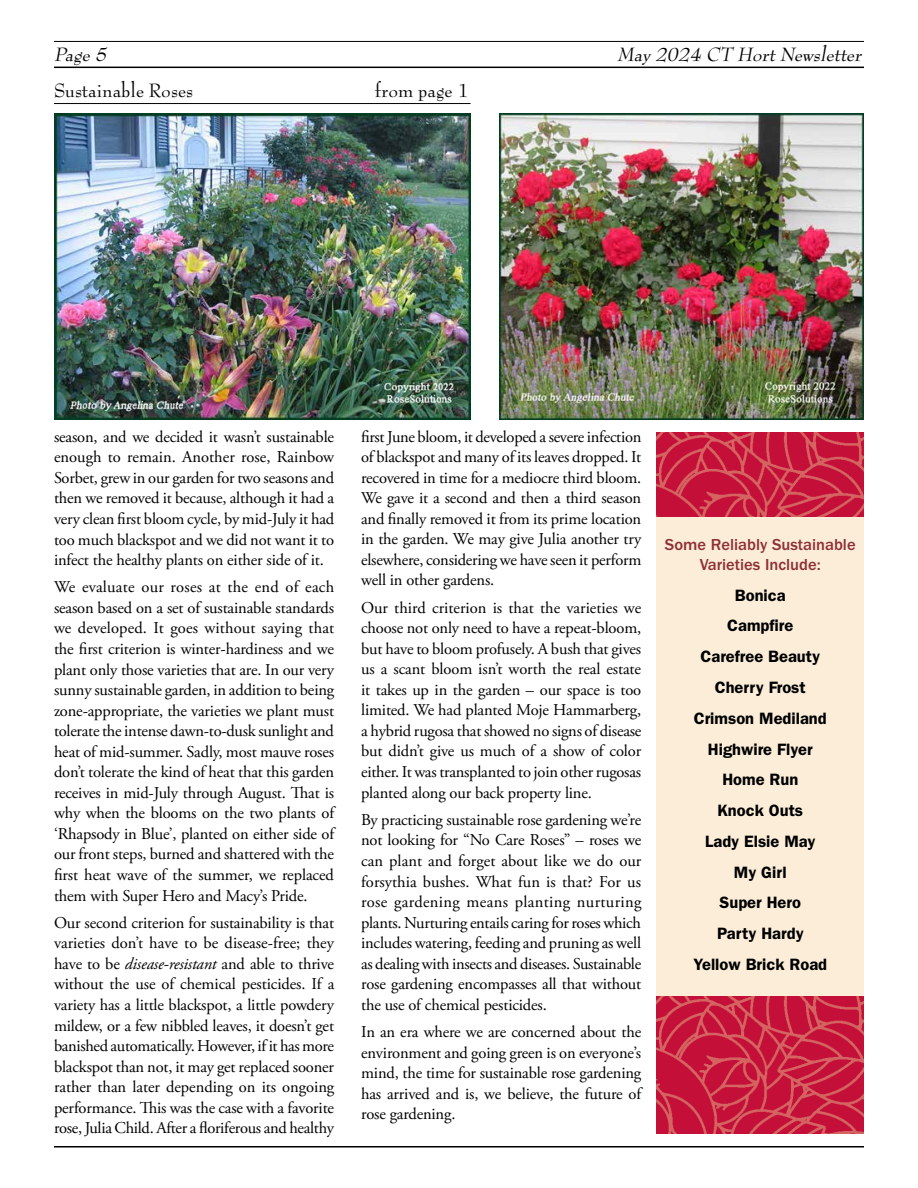
<style>
.page{position:relative;width:918px;height:1188px;background:#fff}
.page>*{position:absolute;margin:0;border:0;box-sizing:border-box;transform-origin:0 0}
.t1{font:italic 21px "Bernhard Modern Std";color:#000}
.t2{font:21px "Bernhard Modern Std";color:#000}
.t3{font:16.5px/20.5px "Adobe Garamond Pro";letter-spacing:-.01em;color:#000;text-align:justify}
.t4{font:600 16.5px/30.8px "ITC Franklin Gothic Std";color:#000;text-align:center}
.t5{font:500 16.5px/19.5px "ITC Franklin Gothic Std";color:#8e2f35;text-align:center}
.s1{font-style:italic}
</style>
<div class="page">
<hr style="left:54px;top:1146px;width:810px;height:2px;background:#000">
<hr style="left:54px;top:41px;width:810px;height:1px;background:#000">
<hr style="left:54px;top:67px;width:810px;height:1px;background:#000">
<div style="left:656px;top:491px;width:208px;height:564px;background:#fbedd8"></div>
<hr style="left:54px;top:103px;width:417px;height:1px;background:#000">
<img style="left:54px;top:114px;width:417px;height:305px">
<img style="left:500px;top:114px;width:364px;height:305px">
<img style="left:656px;top:996px;width:208px;height:138px">
<img style="left:656px;top:432px;width:208px;height:85px">
<p class="t1" style="left:54px;top:43px;width:58px">Page 5</p>
<p class="t1" style="left:617px;top:43px;width:250px">May 2024 CT HortNewsletter</p>
<p class="t2" style="left:54px;top:79px;width:141px">Sustainable Roses</p>
<p class="t2" style="left:375px;top:79px;width:96px">from page 1</p>
<p class="t3" style="left:54px;top:427px;width:282px">season, and we decided it wasn’t sustainable enough to remain. Another rose, Rainbow Sorbet, grew in our garden for two seasons and then we removed it because, although it had a very clean first bloom cycle, by mid-July it had too much blackspot and we did not want it to infect the healthy plants on either side of it.</p>
<p class="t3" style="left:54px;top:577px;width:284px;text-align:left">We evaluate our roses at the end of each season based on a set of sustainable standards we developed. It goes without saying that the first criterion is winter-hardiness and we plant only those varieties that are. In our very sunny sustainable garden, in addition to being zone-appropriate, the varieties we plant must tolerate the intense dawn-to-dusk sunlight and heat of mid-summer. Sadly, most mauve roses don’t tolerate the kind of heat that this garden receives in mid-July through August. That is why when the blooms on the two plants of ‘Rhapsody in Blue’, planted on either side of our front steps, burned and shattered with the first heat wave of the summer, we replaced them with Super Hero and Macy’s Pride.</p>
<p class="t3" style="left:54px;top:913px;width:282px">Our second criterion for sustainability is that varieties don’t have to be disease-free; they have to be <span class="s1">disease-resistant</span> and able to thrive without the use of chemical pesticides. If a variety has a little blackspot, a little powdery mildew, or a few nibbled leaves, it doesn’t get banished automatically. However, if it has more blackspot than not, it may get replaced sooner rather than later depending on its ongoing performance. This was the case with a favorite rose, Julia Child. After a floriferous and healthy</p>
<p class="t3" style="left:361px;top:427px;width:282px">first June bloom, it developed a severe infection of blackspot and many of its leaves dropped. It recovered in time for a mediocre third bloom.<br>We gave it a second and then a third season and finally removed it from its prime location in the garden. We may give Julia another try elsewhere, considering we have seen it perform well in other gardens.</p>
<p class="t3" style="left:361px;top:598px;width:282px">Our third criterion is that the varieties we choose not only need to have a repeat-bloom, but have to bloom profusely. A bush that gives us a scant bloom isn’t worth the real estate it takes up in the garden – our space is too limited. We had planted Moje Hammarberg, a hybrid rugosa that showed no signs of disease but didn’t give us much of a show of color either. It was transplanted to join other rugosas planted along our back property line.</p>
<p class="t3" style="left:361px;top:810px;width:282px">By practicing sustainable rose gardening we’re not looking for “No Care Roses” – roses we can plant and forget about like we do our forsythia bushes. What fun is that? For us rose gardening means planting nurturing plants. Nurturing entails caring for roses which includes watering, feeding and pruning as well as dealing with insects and diseases. Sustainable rose gardening encompasses all that without the use of chemical pesticides.</p>
<p class="t3" style="left:361px;top:1022px;width:284px">In an era where we are concerned about the environment and going green is on everyone’s mind, the time for sustainable rose gardening has arrived and is, we believe, the future of rose gardening.</p>
<p class="t5" style="left:665px;top:535px;width:192px">Some Reliably Sustainable<br>Varieties Include:</p>
<p class="t4" style="left:693px;top:580px;width:135px">Bonica<br>Campfire<br>Carefree Beauty<br>Cherry Frost<br>Crimson Mediland<br>Highwire Flyer<br>Home Run<br>Knock Outs<br>Lady Elsie May<br>My Girl<br>Super Hero<br>Party Hardy<br>Yellow Brick Road</p>
</div>
